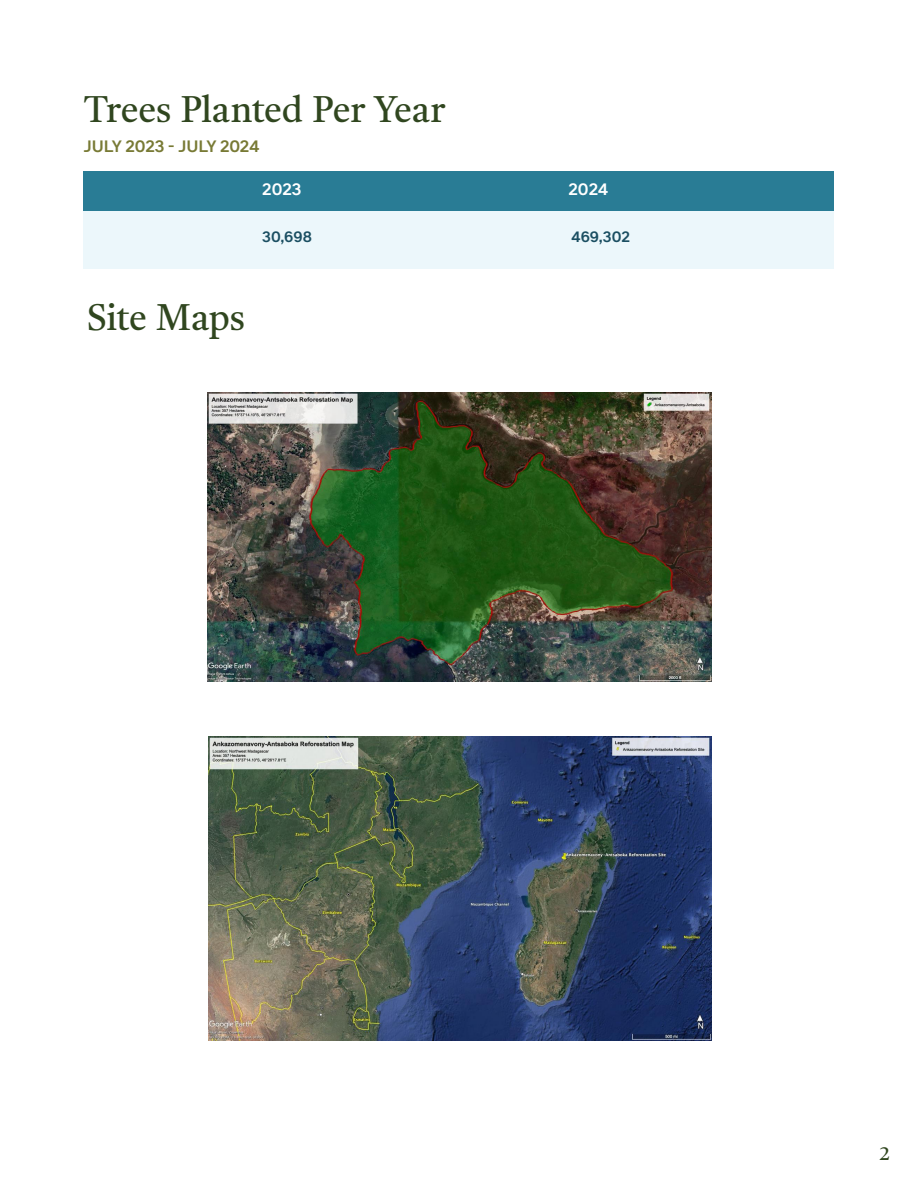
<style>
.page{position:relative;width:918px;height:1188px;background:#fff}
.page>*{position:absolute;margin:0;border:0;box-sizing:border-box;transform-origin:0 0}
.t1{font:36px "Tiro Bangla";letter-spacing:-.01em;color:#30461f}
.t2{font:20.1px "Tiro Bangla";color:#30461f}
.t3{font:500 16.5px "Riforma LL";letter-spacing:-.01em;color:#787a35}
.t4{font:500 16.5px "Riforma LL";color:#fff}
.t5{font:500 15px "Riforma LL";color:#1b4f62}
</style>
<div class="page">
<img style="left:207px;top:392px;width:504px;height:289px">
<img style="left:209px;top:737px;width:503px;height:303px">
<div style="left:84px;top:171px;width:750px;height:40px;background:#297c95"></div>
<div style="left:84px;top:211px;width:750px;height:58px;background:#ecf7fb"></div>
<p class="t1" style="left:84px;top:82px;width:363px">Trees Planted Per Year</p>
<p class="t3" style="left:84px;top:135px;width:177px">JULY 2023 - JULY 2024</p>
<p class="t4" style="left:262px;top:179px;width:41px">2023</p>
<p class="t4" style="left:568px;top:178px;width:41px">2024</p>
<p class="t5" style="left:262px;top:227px;width:51px">30,698</p>
<p class="t5" style="left:571px;top:227px;width:60px">469,302</p>
<p class="t1" style="left:87px;top:291px;width:159px">Site Maps</p>
<p class="t2" style="left:879px;top:1138px;width:12px">2</p>
</div>
